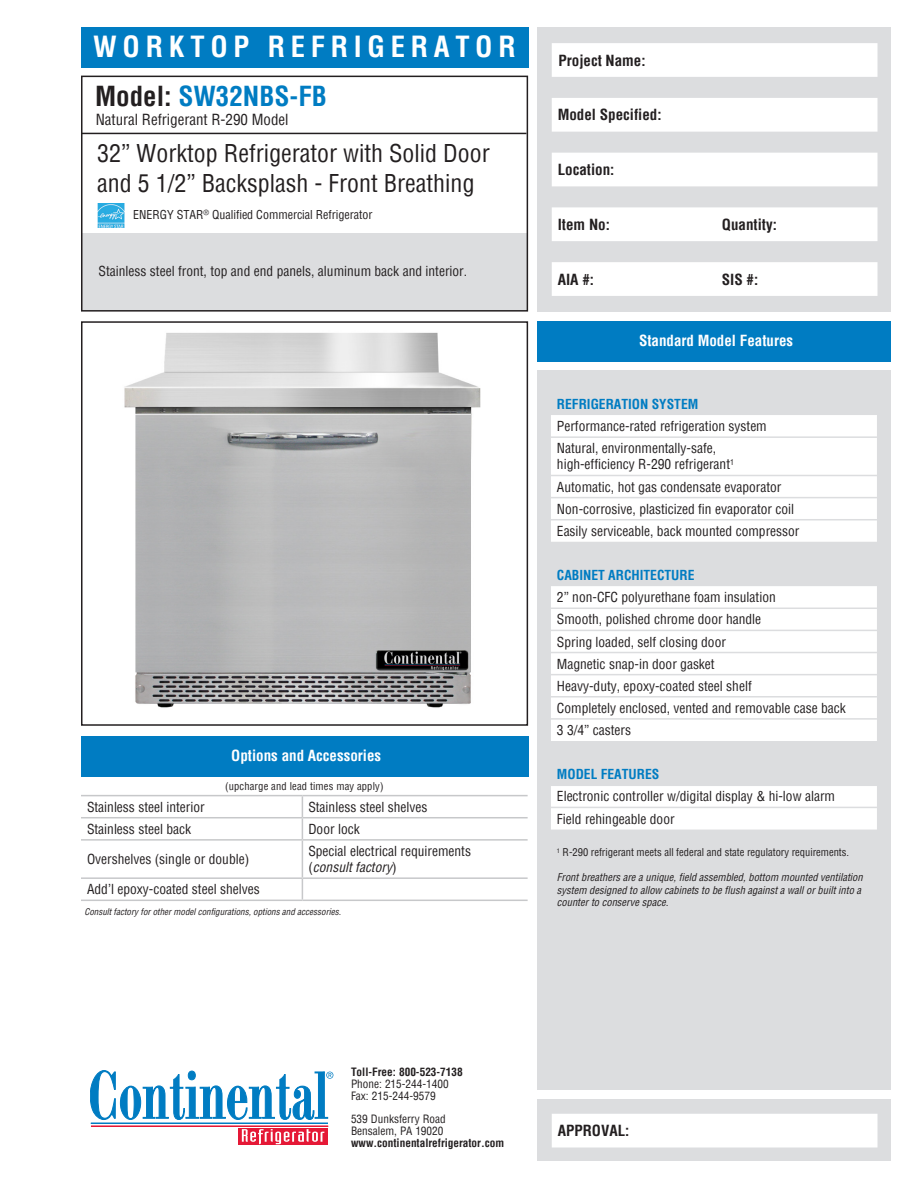
<style>
.page{position:relative;width:918px;height:1188px;background:#fff}
.page>*{position:absolute;margin:0;border:0;box-sizing:border-box;transform-origin:0 0}
.t1{font:700 condensed 28.5px "Helvetica";letter-spacing:.2em;color:#fff}
.t2{font:700 condensed 27px "Helvetica";color:#007cc2}
.t3{font:condensed 24px/30px "Helvetica";color:#231f20}
.t4{font:700 condensed 15px "Helvetica";color:#231f20}
.t5{font:700 condensed 15px "Helvetica";color:#fff}
.t6{font:condensed 15px "Helvetica";color:#231f20}
.t7{font:condensed 13.5px "Helvetica";color:#231f20}
.t8{font:700 condensed 13.5px "Helvetica";color:#007cc2}
.t9{font:italic condensed 13.5px "Helvetica";color:#231f20}
.t10{font:condensed 12px "Helvetica";color:#231f20}
.t11{font:condensed 11.25px/12px "Helvetica";color:#231f20}
.t12{font:700 condensed 11.25px "Helvetica";color:#231f20}
.t13{font:italic condensed 10.5px/12.6px "Helvetica";color:#231f20}
.t14{font:condensed 10.5px "Helvetica";color:#231f20}
.t15{font:italic condensed 9px "Helvetica";color:#231f20}
.s1{color:#231f20}
.s2{font-style:normal}
</style>
<div class="page">
<div style="left:538px;top:1099px;width:353px;height:62px;background:#dcdddf"></div>
<div style="left:81px;top:233px;width:446px;height:77px;background:#dcdddf"></div>
<div style="left:81px;top:321px;width:447px;height:405px;border:2px solid #231f20"></div>
<div style="left:538px;top:321px;width:353px;height:40px;background:#007cc2"></div>
<div style="left:538px;top:370px;width:353px;height:720px;background:#dcdddf"></div>
<div style="left:538px;top:27px;width:353px;height:285px;background:#dcdddf"></div>
<hr style="left:91px;top:1123px;width:237px;height:1px;background:#007cc2">
<hr style="left:91px;top:1126px;width:237px;height:1px;background:#e51836">
<svg style="left:238px;top:1128px;width:90px;height:17px"></svg>
<svg style="left:242px;top:1129px;width:82px;height:15px"></svg>
<svg style="left:90px;top:1070px;width:243px;height:50px"></svg>
<svg style="left:552px;top:43px;width:326px;height:253px;fill:#fff"></svg>
<div style="left:81px;top:76px;width:447px;height:236px;border:2px solid #231f20"></div>
<div style="left:81px;top:27px;width:447px;height:40px;background:#007cc2"></div>
<div style="left:552px;top:1114px;width:326px;height:34px;background:#fff"></div>
<div style="left:81px;top:736px;width:447px;height:40px;background:#007cc2"></div>
<hr style="left:81px;top:133px;width:445px;height:1px;background:#231f20">
<svg style="left:551px;top:415px;width:326px;height:415px;fill:#fff"></svg>
<div style="left:551px;top:498px;width:326px;height:44px;background:#fff"></div>
<svg style="left:551px;top:542px;width:326px;height:221px;fill:#fff"></svg>
<hr style="left:551px;top:475px;width:326px;height:1px;background:#dcdddf">
<hr style="left:551px;top:497px;width:326px;height:1px;background:#dcdddf">
<hr style="left:551px;top:519px;width:326px;height:1px;background:#dcdddf">
<hr style="left:551px;top:608px;width:326px;height:1px;background:#dcdddf">
<hr style="left:551px;top:630px;width:326px;height:1px;background:#dcdddf">
<hr style="left:551px;top:652px;width:326px;height:1px;background:#dcdddf">
<hr style="left:551px;top:674px;width:326px;height:1px;background:#dcdddf">
<hr style="left:551px;top:696px;width:326px;height:2px;background:#dcdddf">
<hr style="left:551px;top:718px;width:326px;height:2px;background:#dcdddf">
<hr style="left:551px;top:785px;width:326px;height:1px;background:#dcdddf">
<hr style="left:551px;top:436px;width:326px;height:2px;background:#dcdddf">
<hr style="left:551px;top:807px;width:326px;height:1px;background:#dcdddf">
<img style="left:124px;top:332px;width:357px;height:376px">
<hr style="left:81px;top:795px;width:221px;height:1px;background:#c7c8ca">
<hr style="left:302px;top:795px;width:226px;height:1px;background:#c7c8ca">
<hr style="left:81px;top:817px;width:221px;height:1px;background:#c7c8ca">
<hr style="left:302px;top:817px;width:226px;height:1px;background:#c7c8ca">
<svg style="left:302px;top:796px;width:1px;height:43px"></svg>
<hr style="left:81px;top:839px;width:221px;height:2px;background:#c7c8ca">
<hr style="left:302px;top:839px;width:226px;height:2px;background:#c7c8ca">
<hr style="left:302px;top:841px;width:1px;height:36px;background:#c7c8ca">
<hr style="left:81px;top:877px;width:221px;height:2px;background:#c7c8ca">
<hr style="left:302px;top:877px;width:226px;height:2px;background:#c7c8ca">
<svg style="left:302px;top:879px;width:1px;height:21px"></svg>
<hr style="left:81px;top:900px;width:221px;height:1px;background:#c7c8ca">
<hr style="left:302px;top:900px;width:226px;height:1px;background:#c7c8ca">
<img style="left:98px;top:203px;width:27px;height:25px">
<h1 class="t1" style="left:93px;top:28px;width:424px">WORKTOP REFRIGERATOR</h1>
<p class="t2" style="left:95px;top:78px;width:233px"><span class="s1">Model:</span> SW32NBS-FB</p>
<p class="t6" style="left:96px;top:109px;width:194px">Natural Refrigerant R-290 Model</p>
<p class="t3" style="left:97px;top:138px;width:394px">32” Worktop Refrigerator with Solid Door and 5 1/2” Backsplash - Front Breathing</p>
<p class="t10" style="left:133px;top:206px;width:241px">ENERGY STAR<sup>®</sup> Qualified Commercial Refrigerator</p>
<p class="t7" style="left:99px;top:263px;width:370px">Stainless steel front, top and end panels, aluminum back and interior.</p>
<p class="t5" style="left:231px;top:746px;width:151px">Options and Accessories</p>
<p class="t14" style="left:225px;top:779px;width:160px">(upcharge and lead times may apply)</p>
<p class="t7" style="left:87px;top:798px;width:119px">Stainless steel interior</p>
<p class="t7" style="left:308px;top:798px;width:121px">Stainless steel shelves</p>
<p class="t7" style="left:87px;top:820px;width:106px">Stainless steel back</p>
<p class="t7" style="left:308px;top:820px;width:53px">Door lock</p>
<p class="t7" style="left:87px;top:850px;width:164px">Overshelves (single or double)</p>
<p class="t7" style="left:308px;top:842px;width:164px">Special electrical requirements</p>
<p class="t9" style="left:308px;top:859px;width:90px"><span class="s2">(</span>consult factory<span class="s2">)</span></p>
<p class="t7" style="left:87px;top:881px;width:174px">Add’l epoxy-coated steel shelves</p>
<p class="t15" style="left:84px;top:906px;width:258px">Consult factory for other model configurations, options and accessories.</p>
<p class="t4" style="left:559px;top:50px;width:89px">Project Name:</p>
<p class="t4" style="left:558px;top:105px;width:105px">Model Specified:</p>
<p class="t4" style="left:558px;top:160px;width:58px">Location:</p>
<p class="t4" style="left:558px;top:215px;width:54px">Item No:</p>
<p class="t4" style="left:722px;top:215px;width:57px">Quantity:</p>
<p class="t4" style="left:558px;top:269px;width:38px">AIA #:</p>
<p class="t4" style="left:722px;top:269px;width:38px">SIS #:</p>
<p class="t5" style="left:639px;top:331px;width:156px">Standard Model Features</p>
<p class="t8" style="left:557px;top:395px;width:143px">REFRIGERATION SYSTEM</p>
<p class="t7" style="left:557px;top:417px;width:211px">Performance-rated refrigeration system</p>
<p class="t7" style="left:557px;top:440px;width:161px">Natural, environmentally-safe,</p>
<p class="t7" style="left:557px;top:456px;width:179px">high-efficiency R-290 refrigerant<sup>1</sup></p>
<p class="t7" style="left:557px;top:478px;width:226px">Automatic, hot gas condensate evaporator</p>
<p class="t7" style="left:557px;top:500px;width:239px">Non-corrosive, plasticized fin evaporator coil</p>
<p class="t7" style="left:557px;top:522px;width:244px">Easily serviceable, back mounted compressor</p>
<p class="t8" style="left:557px;top:566px;width:139px">CABINET ARCHITECTURE</p>
<p class="t7" style="left:557px;top:589px;width:220px">2” non-CFC polyurethane foam insulation</p>
<p class="t7" style="left:557px;top:611px;width:206px">Smooth, polished chrome door handle</p>
<p class="t7" style="left:557px;top:633px;width:171px">Spring loaded, self closing door</p>
<p class="t7" style="left:557px;top:655px;width:159px">Magnetic snap-in door gasket</p>
<p class="t7" style="left:557px;top:677px;width:196px">Heavy-duty, epoxy-coated steel shelf</p>
<p class="t7" style="left:557px;top:699px;width:290px">Completely enclosed, vented and removable case back</p>
<p class="t7" style="left:557px;top:721px;width:76px">3 3/4” casters</p>
<p class="t8" style="left:557px;top:765px;width:104px">MODEL FEATURES</p>
<p class="t7" style="left:557px;top:788px;width:280px">Electronic controller w/digital display &amp; hi-low alarm</p>
<p class="t7" style="left:557px;top:810px;width:119px">Field rehingeable door</p>
<p class="t14" style="left:557px;top:845px;width:294px"><sup>1</sup> R-290 refrigerant meets all federal and state regulatory requirements.</p>
<p class="t13" style="left:557px;top:871px;width:307px">Front breathers are a unique, field assembled, bottom mounted ventilation system designed to allow cabinets to be flush against a wall or built into a counter to conserve space.</p>
<p class="t12" style="left:351px;top:1065px;width:113px">Toll-Free: 800-523-7138</p>
<p class="t11" style="left:351px;top:1078px;width:99px">Phone: 215-244-1400<br>Fax: 215-244-9579</p>
<p class="t11" style="left:351px;top:1113px;width:96px">539 Dunksferry Road<br>Bensalem, PA 19020</p>
<p class="t12" style="left:351px;top:1135px;width:155px">www.continentalrefrigerator.com</p>
<p class="t4" style="left:558px;top:1121px;width:73px">APPROVAL:</p>
</div>
